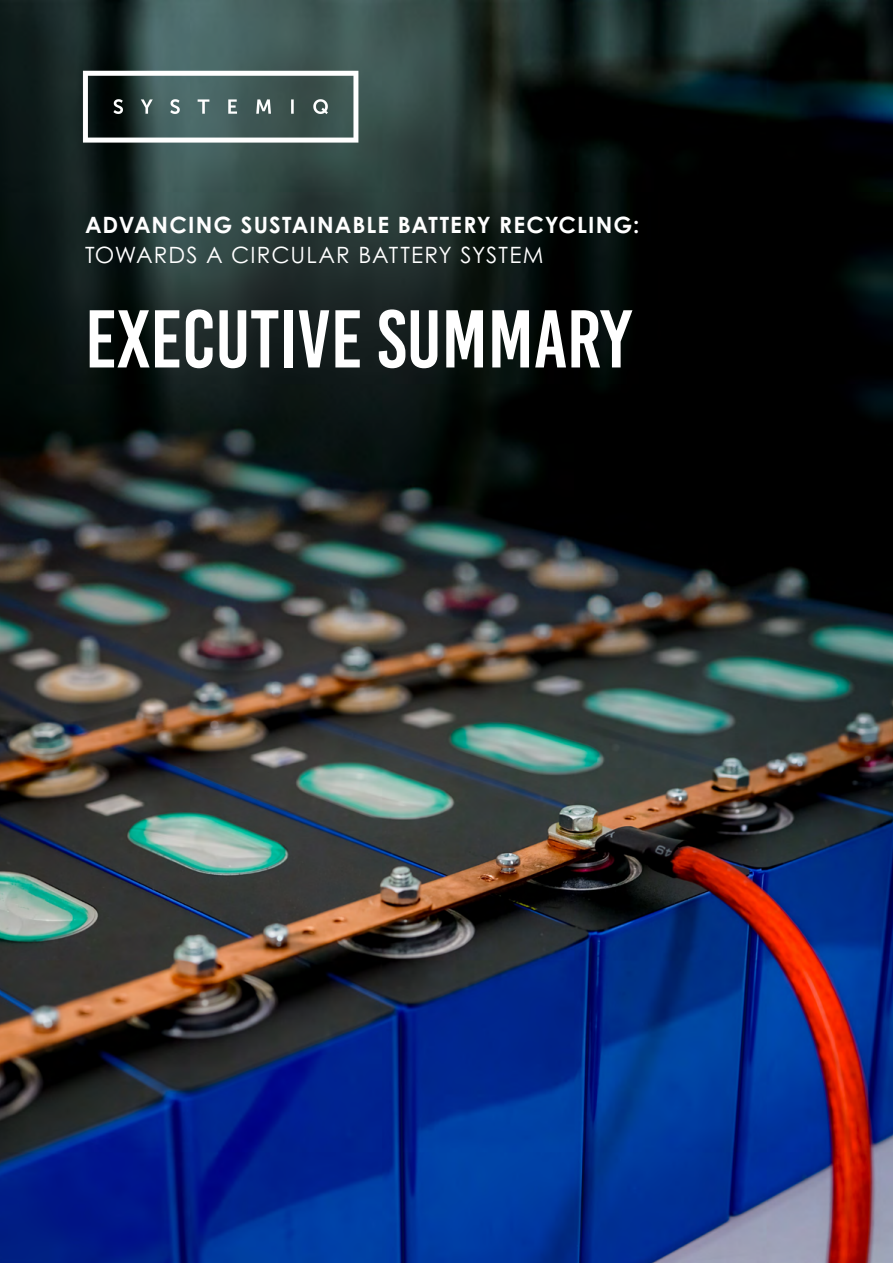
<style>
.page{position:relative;width:893px;height:1263px;background:#fff}
.page>*{position:absolute;margin:0;border:0;box-sizing:border-box;transform-origin:0 0}
.t1{font:81.75px "Bebas Kai";color:#fff}
.t2{font:700 22.5px "Century Gothic Pro";letter-spacing:.045em;color:#fff}
.t3{font:22.5px "Century Gothic Pro";letter-spacing:.045em;color:#fff}
</style>
<div class="page">
<img style="left:0;top:0;width:893px;height:1263px">
<img style="left:82px;top:68px;width:279px;height:76px">
<p class="t2" style="left:85px;top:211px;width:556px">ADVANCING SUSTAINABLE BATTERY RECYCLING:</p>
<p class="t3" style="left:85px;top:242px;width:460px">TOWARDS A CIRCULAR BATTERY SYSTEM</p>
<h1 class="t1" style="left:85px;top:295px;width:548px">EXECUTIVE SUMMARY</h1>
</div>
